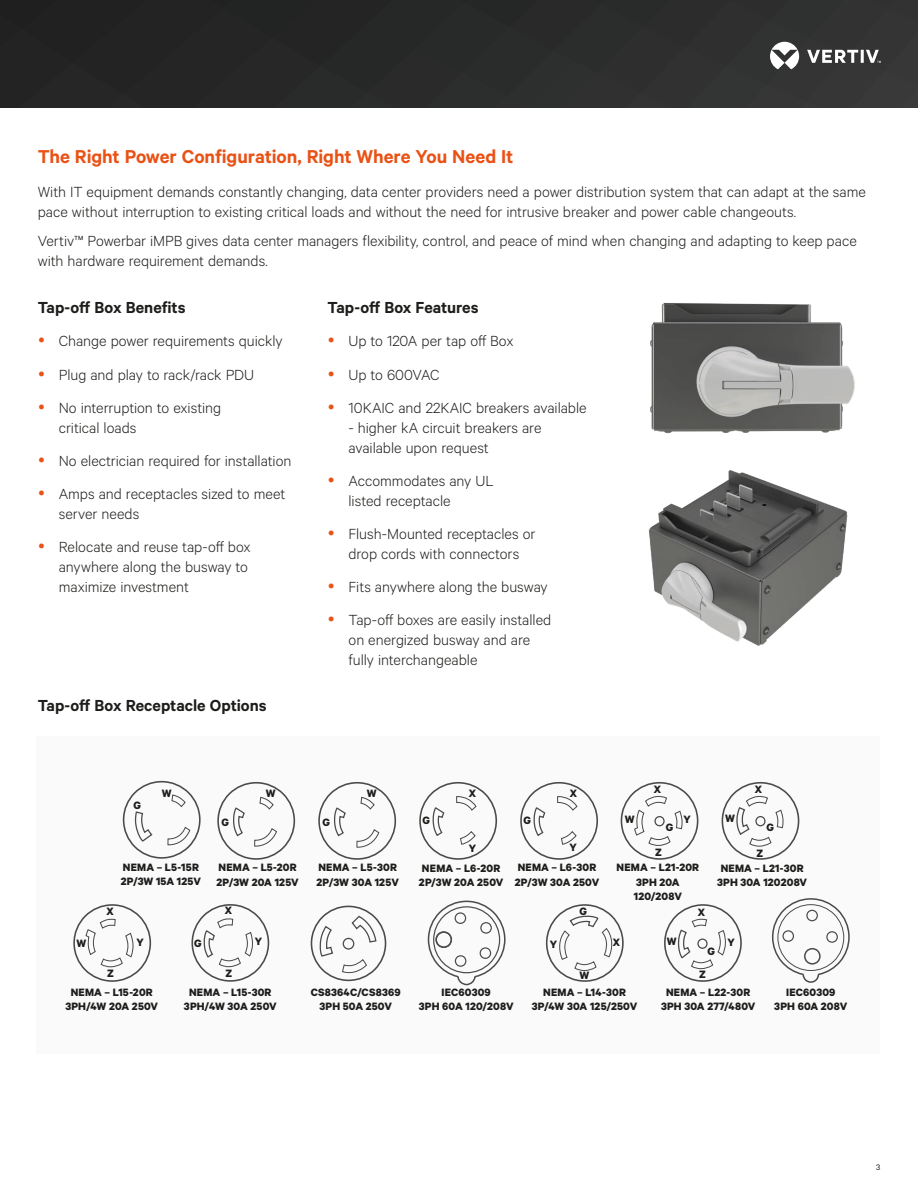
<style>
.page{position:relative;width:918px;height:1188px;background:#fff}
.page>*{position:absolute;margin:0;border:0;box-sizing:border-box;transform-origin:0 0}
.t1{font:600 21px "Calibre";letter-spacing:-.005em;color:#e95115}
.t2{font:600 18px "Calibre";letter-spacing:-.005em;color:#1d1d1b}
.t3{font:300 16.5px/33.3px "Calibre";color:#1d1d1b}
.t4{font:700 12px/14.4px "Calibre";letter-spacing:.01em;color:#1d1d1b;text-align:center}
.t5{font:9px "Calibre";color:#1d1d1b}
</style>
<div class="page">
<div style="left:0;top:0;width:918px;height:108px;background:#292929"></div>
<svg style="left:770px;top:42px;width:111px;height:27px"></svg>
<img style="left:648px;top:470px;width:200px;height:176px">
<img style="left:650px;top:302px;width:205px;height:132px">
<div style="left:37px;top:737px;width:843px;height:317px;background:#fafafa"></div>
<svg style="left:427px;top:900px;width:79px;height:86px"></svg>
<svg style="left:73px;top:904px;width:79px;height:78px"></svg>
<svg style="left:191px;top:904px;width:79px;height:78px"></svg>
<svg style="left:310px;top:905px;width:77px;height:77px"></svg>
<svg style="left:664px;top:904px;width:78px;height:78px"></svg>
<svg style="left:772px;top:898px;width:78px;height:85px"></svg>
<svg style="left:620px;top:782px;width:79px;height:78px"></svg>
<svg style="left:217px;top:782px;width:79px;height:78px"></svg>
<svg style="left:318px;top:782px;width:79px;height:78px"></svg>
<svg style="left:419px;top:782px;width:78px;height:78px"></svg>
<svg style="left:520px;top:782px;width:78px;height:78px"></svg>
<svg style="left:721px;top:782px;width:79px;height:78px"></svg>
<svg style="left:122px;top:780px;width:79px;height:79px"></svg>
<svg style="left:545px;top:904px;width:79px;height:78px"></svg>
<p class="t1" style="left:38px;top:144px;width:477px">The Right Power Configuration, Right Where You Need It</p>
<p class="t3" style="left:38px;top:182px;width:830px;line-height:19.8px">With IT equipment demands constantly changing, data center providers need a power distribution system that can adapt at the same pace without interruption to existing critical loads and without the need for intrusive breaker and power cable changeouts.</p>
<p class="t3" style="left:38px;top:230px;width:821px;line-height:19.8px">Vertiv™ Powerbar iMPB gives data center managers flexibility, control, and peace of mind when changing and adapting to keep pace with hardware requirement demands.</p>
<p class="t2" style="left:38px;top:297px;width:149px">Tap-off Box Benefits</p>
<p class="t3" style="left:59px;top:324px;width:225px">Change power requirements quickly<br>Plug and play to rack/rack PDU<br>No interruption to existing</p>
<p class="t3" style="left:59px;top:410px;width:234px">critical loads<br>No electrician required for installation<br>Amps and receptacles sized to meet</p>
<p class="t3" style="left:59px;top:497px;width:193px">server needs<br>Relocate and reuse tap-off box</p>
<p class="t3" style="left:59px;top:557px;width:191px;line-height:19.8px">anywhere along the busway to maximize investment</p>
<p class="t2" style="left:38px;top:695px;width:230px">Tap-off Box Receptacle Options</p>
<p class="t2" style="left:328px;top:297px;width:153px">Tap-off Box Features</p>
<p class="t3" style="left:349px;top:324px;width:240px">Up to 120A per tap off Box<br>Up to 600VAC<br>10KAIC and 22KAIC breakers available</p>
<p class="t3" style="left:349px;top:417px;width:194px;line-height:19.8px">- higher kA circuit breakers are available upon request</p>
<p class="t3" style="left:349px;top:470px;width:147px;line-height:19.8px">Accommodates any UL listed receptacle</p>
<p class="t3" style="left:349px;top:523px;width:188px;line-height:19.8px">Flush-Mounted receptacles or drop cords with connectors</p>
<p class="t3" style="left:349px;top:570px;width:204px">Fits anywhere along the busway<br>Tap-off boxes are easily installed</p>
<p class="t3" style="left:349px;top:629px;width:183px;line-height:19.8px">on energized busway and are fully interchangeable</p>
<p class="t4" style="left:133px;top:797px;width:9px">G</p>
<p class="t4" style="left:162px;top:785px;width:11px">W</p>
<p class="t4" style="left:266px;top:786px;width:11px">W</p>
<p class="t4" style="left:367px;top:786px;width:11px">W</p>
<p class="t4" style="left:469px;top:785px;width:9px">X</p>
<p class="t4" style="left:570px;top:785px;width:9px">X</p>
<p class="t4" style="left:654px;top:781px;width:9px">X</p>
<p class="t4" style="left:755px;top:781px;width:9px">X</p>
<p class="t4" style="left:121px;top:859px;width:82px;text-align:left">NEMA – L5-15R<br>2P/3W 15A 125V</p>
<p class="t4" style="left:221px;top:814px;width:9px">G</p>
<p class="t4" style="left:322px;top:814px;width:9px">G</p>
<p class="t4" style="left:423px;top:813px;width:9px">G</p>
<p class="t4" style="left:524px;top:813px;width:9px">G</p>
<p class="t4" style="left:625px;top:812px;width:11px">W</p>
<p class="t4" style="left:684px;top:811px;width:9px">Y</p>
<p class="t4" style="left:725px;top:811px;width:11px">W</p>
<p class="t4" style="left:666px;top:820px;width:9px">G</p>
<p class="t4" style="left:767px;top:820px;width:9px">G</p>
<p class="t4" style="left:419px;top:860px;width:86px;text-align:left">NEMA – L6-20R<br>2P/3W 20A 250V</p>
<p class="t4" style="left:515px;top:860px;width:86px;text-align:left">NEMA – L6-30R<br>2P/3W 30A 250V</p>
<p class="t4" style="left:617px;top:860px;width:84px">NEMA – L21-20R<br>3PH 20A<br>120/208V</p>
<p class="t4" style="left:717px;top:860px;width:92px;text-align:left">NEMA – L21-30R<br>3PH 30A 120208V</p>
<p class="t4" style="left:469px;top:841px;width:9px">Y</p>
<p class="t4" style="left:569px;top:840px;width:9px">Y</p>
<p class="t4" style="left:655px;top:845px;width:8px">Z</p>
<p class="t4" style="left:756px;top:845px;width:8px">Z</p>
<p class="t4" style="left:216px;top:860px;width:84px;text-align:left">NEMA – L5-20R<br>2P/3W 20A 125V</p>
<p class="t4" style="left:316px;top:860px;width:84px;text-align:left">NEMA – L5-30R<br>2P/3W 30A 125V</p>
<p class="t4" style="left:107px;top:904px;width:9px">X</p>
<p class="t4" style="left:225px;top:903px;width:9px">X</p>
<p class="t4" style="left:698px;top:905px;width:9px">X</p>
<p class="t4" style="left:579px;top:903px;width:9px">G</p>
<p class="t4" style="left:77px;top:936px;width:11px">W</p>
<p class="t4" style="left:137px;top:935px;width:9px">Y</p>
<p class="t4" style="left:194px;top:936px;width:9px">G</p>
<p class="t4" style="left:255px;top:934px;width:9px">Y</p>
<p class="t4" style="left:667px;top:934px;width:11px">W</p>
<p class="t4" style="left:727px;top:935px;width:9px">Y</p>
<p class="t4" style="left:708px;top:944px;width:9px">G</p>
<p class="t4" style="left:699px;top:967px;width:8px">Z</p>
<p class="t4" style="left:184px;top:984px;width:94px">NEMA – L15-30R<br>3PH/4W 30A 250V</p>
<p class="t4" style="left:613px;top:935px;width:9px">X</p>
<p class="t4" style="left:550px;top:937px;width:9px">Y</p>
<p class="t4" style="left:107px;top:966px;width:8px">Z</p>
<p class="t4" style="left:226px;top:965px;width:8px">Z</p>
<p class="t4" style="left:579px;top:968px;width:11px">W</p>
<p class="t4" style="left:65px;top:984px;width:94px">NEMA – L15-20R<br>3PH/4W 20A 250V</p>
<p class="t4" style="left:311px;top:984px;width:91px">CS8364C/CS8369<br>3PH 50A 250V</p>
<p class="t4" style="left:419px;top:984px;width:96px">IEC60309<br>3PH 60A 120/208V</p>
<p class="t4" style="left:532px;top:984px;width:107px">NEMA – L14-30R<br>3P/4W 30A 125/250V</p>
<p class="t4" style="left:661px;top:984px;width:96px">NEMA – L22-30R<br>3PH 30A 277/480V</p>
<p class="t4" style="left:774px;top:984px;width:75px">IEC60309<br>3PH 60A 208V</p>
<p class="t5" style="left:876px;top:1162px;width:6px">3</p>
</div>
